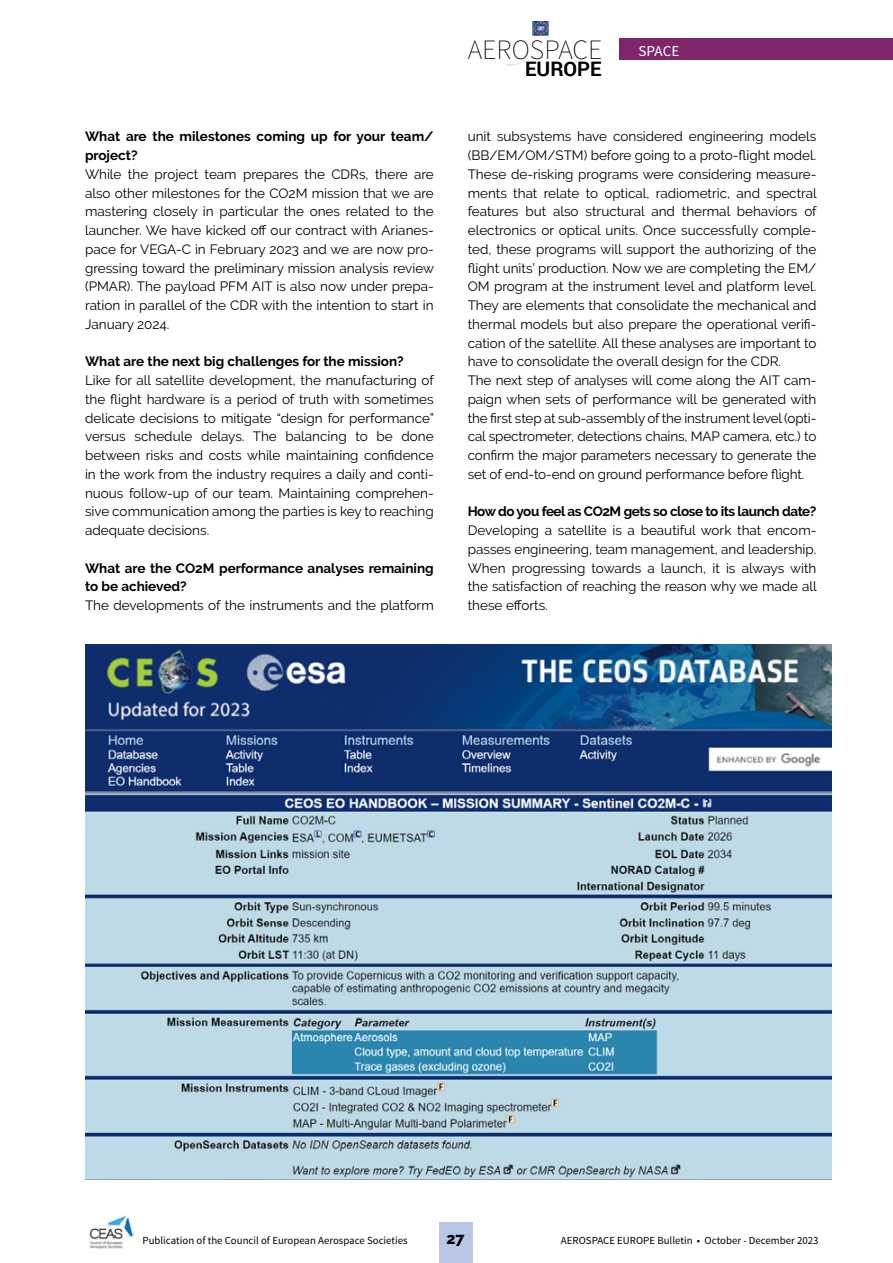
<style>
.page{position:relative;width:893px;height:1263px;background:#fff}
.page>*{position:absolute;margin:0;border:0;box-sizing:border-box;transform-origin:0 0}
.t1{font:200 27.9px "Source Sans Pro";color:#000}
.t2{font:700 19.95px "Roboto";color:#000}
.t3{font:800 15.75px "Raleway";color:#000}
.t4{font:15px "Source Sans Pro";color:#fff}
.t5{font:13.5px/18.8px "Raleway";color:#000;text-align:justify}
.t6{font:700 13.5px/18.8px "Raleway";color:#000}
.t7{font:700 13.5px "Raleway";letter-spacing:-.03em;color:#000}
.t8{font:10.8px "Source Sans Pro";color:#000}
</style>
<div class="page">
<div style="left:439px;top:1222px;width:34px;height:41px;background:#b9c6e6"></div>
<img style="left:89px;top:1215px;width:45px;height:34px">
<div style="left:619px;top:38px;width:274px;height:22px;background:#7f266b"></div>
<svg style="left:506px;top:58px;width:21px;height:8px"></svg>
<img style="left:533px;top:21px;width:16px;height:14px">
<img style="left:85px;top:645px;width:747px;height:534px">
<p class="t6" style="left:85px;top:127px;width:350px">What are the milestones coming up for your team/ project?</p>
<p class="t5" style="left:85px;top:165px;width:351px">While the project team prepares the CDRs, there are also other milestones for the CO2M mission that we are mastering closely in particular the ones related to the launcher. We have kicked off our contract with Arianes&shy;pace for VEGA-C in February 2023 and we are now pro&shy;gressing toward the preliminary mission analysis review (PMAR). The payload PFM AIT is also now under prepa&shy;ration in parallel of the CDR with the intention to start in January 2024.</p>
<p class="t6" style="left:85px;top:352px;width:320px">What are the next big challenges for the mission?</p>
<p class="t5" style="left:85px;top:371px;width:351px">Like for all satellite development, the manufacturing of the flight hardware is a period of truth with sometimes delicate decisions to mitigate “design for performance” versus schedule delays. The balancing to be done between risks and costs while maintaining confidence in the work from the industry requires a daily and conti&shy;nuous follow-up of our team. Maintaining comprehen&shy;sive communication among the parties is key to reaching adequate decisions.</p>
<p class="t6" style="left:85px;top:559px;width:350px">What are the CO2M performance analyses remaining to be achieved?</p>
<p class="t5" style="left:85px;top:596px;width:350px">The developments of the instruments and the platform</p>
<h1 class="t1" style="left:468px;top:33px;width:136px">AEROSPACE</h1>
<p class="t4" style="left:639px;top:42px;width:42px">SPACE</p>
<h2 class="t2" style="left:525px;top:55px;width:78px">EUROPE</h2>
<p class="t5" style="left:468px;top:127px;width:351px;text-align:left">unit subsystems have considered engineering models (BB/EM/OM/STM) before going to a proto-flight model.<br>These de-risking programs were considering measure&shy;ments that relate to optical, radiometric, and spectral features but also structural and thermal behaviors of electronics or optical units. Once successfully comple&shy;ted, these programs will support the authorizing of the flight units’ production. Now we are completing the EM/ OM program at the instrument level and platform level.<br>They are elements that consolidate the mechanical and thermal models but also prepare the operational verifi&shy;cation of the satellite. All these analyses are important to have to consolidate the overall design for the CDR.<br>The next step of analyses will come along the AIT cam&shy;paign when sets of performance will be generated with the first step at sub-assembly of the instrument level (opti&shy;cal spectrometer, detections chains, MAP camera, etc.) to confirm the major parameters necessary to generate the set of end-to-end on ground performance before flight.</p>
<p class="t7" style="left:468px;top:504px;width:350px">How do you feel as CO2M gets so close to its launch date?</p>
<p class="t5" style="left:468px;top:521px;width:351px">Developing a satellite is a beautiful work that encom&shy;passes engineering, team management, and leadership.<br>When progressing towards a launch, it is always with the satisfaction of reaching the reason why we made all these efforts.</p>
<p class="t8" style="left:142px;top:1233px;width:267px">Publication of the Council of European Aerospace Societies</p>
<p class="t3" style="left:446px;top:1229px;width:20px">27</p>
<p class="t8" style="left:561px;top:1233px;width:259px">AEROSPACE EUROPE Bulletin • October - December 2023</p>
</div>
